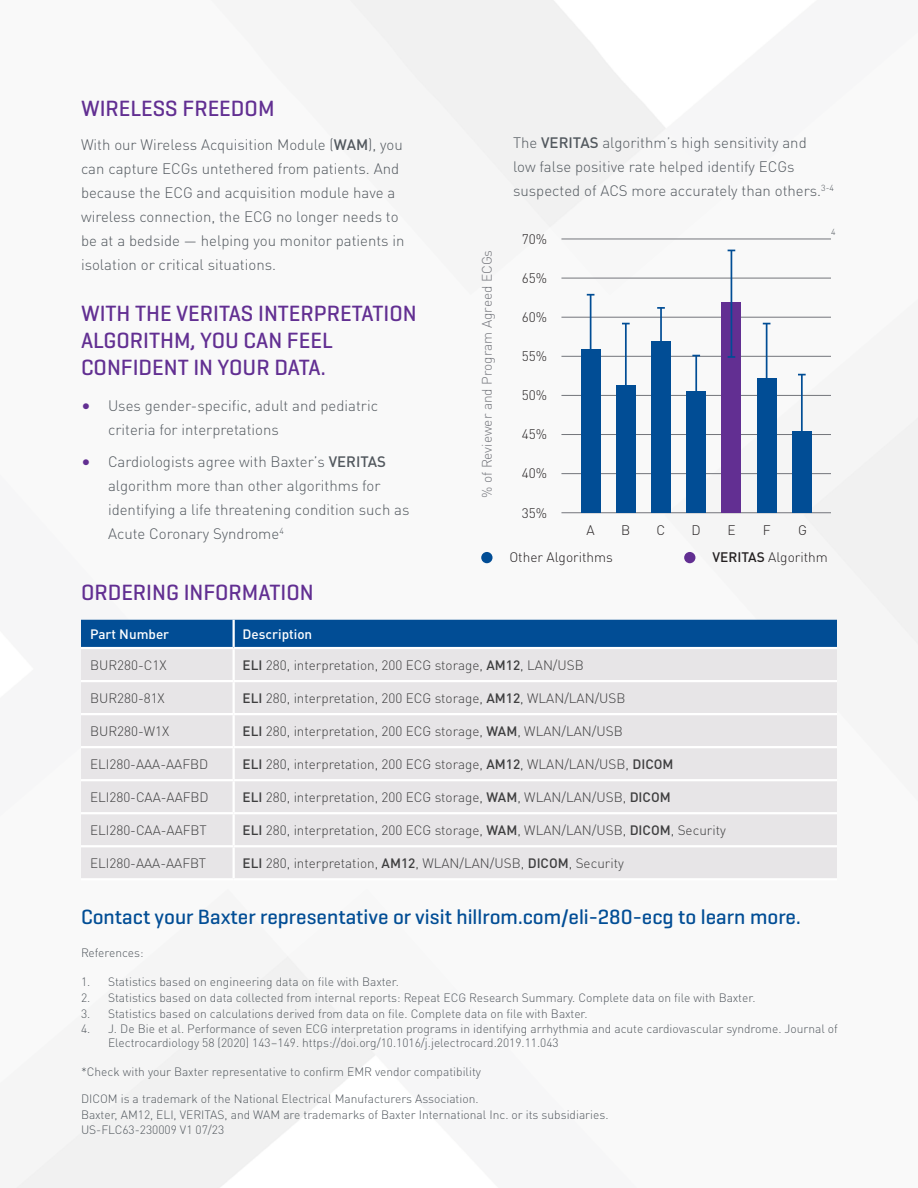
<style>
.page{position:relative;width:918px;height:1188px;background:#fff}
.page>*{position:absolute;margin:0;border:0;box-sizing:border-box;transform-origin:0 0}
.H4-13_13-HR_BLUE{font:500 22.5px/27px "Geogrotesque";color:#622f92}
.CTA{font:500 21px "Geogrotesque";color:#014d95}
.H4-13_13-HR_BLUE-2{font:300 15px/24px "DIN Pro";color:#52585e}
.t1{font:300 13.65px "DIN Pro";color:#231f20}
.t2{font:300 13.65px "DIN Pro";color:#73757b}
.CELL_BODY{font:300 13.5px "DIN Pro";color:#3e3e3f}
.CELL_HEADER{font:500 13.5px "DIN Pro";color:#fff}
.t3{font:300 12px/13.5px "DIN Pro";color:#52585e}
.H4-13_13-HR_BLUE-3{font:300 8.7px "DIN Pro";color:#52585e}
.s1{font-weight:500}
.s2{font-size:18px;color:#622f92}
</style>
<div class="page">
<img style="left:16px;top:0;width:902px;height:1188px">
<hr style="left:561px;top:317px;width:270px;height:1px;background:#73757b">
<hr style="left:561px;top:278px;width:270px;height:1px;background:#73757b">
<hr style="left:561px;top:239px;width:270px;height:1px;background:#73757b">
<hr style="left:561px;top:356px;width:270px;height:1px;background:#73757b">
<hr style="left:561px;top:395px;width:270px;height:1px;background:#73757b">
<hr style="left:561px;top:434px;width:270px;height:1px;background:#73757b">
<hr style="left:561px;top:473px;width:270px;height:1px;background:#73757b">
<hr style="left:561px;top:512px;width:270px;height:1px;background:#73757b">
<div style="left:481px;top:552px;width:12px;height:11px;background:#014d95;border-radius:50%"></div>
<div style="left:684px;top:552px;width:11px;height:11px;background:#622f92;border-radius:50%"></div>
<div style="left:581px;top:349px;width:19px;height:164px;background:#014d95"></div>
<hr style="left:590px;top:295px;width:1px;height:107px;background:#014d95">
<svg style="left:587px;top:294px;width:7px;height:2px"></svg>
<div style="left:616px;top:385px;width:19px;height:128px;background:#014d95"></div>
<hr style="left:625px;top:324px;width:2px;height:107px;background:#014d95">
<div style="left:651px;top:341px;width:20px;height:172px;background:#014d95"></div>
<hr style="left:660px;top:308px;width:2px;height:104px;background:#014d95">
<svg style="left:657px;top:307px;width:8px;height:2px"></svg>
<div style="left:687px;top:392px;width:19px;height:121px;background:#014d95"></div>
<hr style="left:695px;top:356px;width:2px;height:85px;background:#014d95">
<div style="left:722px;top:302px;width:19px;height:211px;background:#622f92"></div>
<hr style="left:731px;top:250px;width:1px;height:107px;background:#014d95">
<svg style="left:728px;top:356px;width:7px;height:2px"></svg>
<div style="left:757px;top:378px;width:19px;height:135px;background:#014d95"></div>
<hr style="left:766px;top:324px;width:1px;height:107px;background:#014d95">
<div style="left:792px;top:431px;width:19px;height:82px;background:#014d95"></div>
<hr style="left:801px;top:375px;width:2px;height:106px;background:#014d95">
<div style="left:81px;top:620px;width:756px;height:27px;background:#014d95"></div>
<div style="left:81px;top:649px;width:756px;height:229px;background:#e7e5e7"></div>
<hr style="left:233px;top:620px;width:2px;height:27px;background:#fff">
<hr style="left:234px;top:647px;width:603px;height:2px;background:#fff">
<hr style="left:81px;top:680px;width:153px;height:2px;background:#fff">
<hr style="left:234px;top:680px;width:603px;height:2px;background:#fff">
<hr style="left:81px;top:713px;width:153px;height:2px;background:#fff">
<hr style="left:234px;top:713px;width:603px;height:2px;background:#fff">
<hr style="left:81px;top:746px;width:153px;height:2px;background:#fff">
<hr style="left:234px;top:746px;width:603px;height:2px;background:#fff">
<hr style="left:81px;top:779px;width:153px;height:2px;background:#fff">
<hr style="left:234px;top:779px;width:603px;height:2px;background:#fff">
<hr style="left:81px;top:812px;width:153px;height:2px;background:#fff">
<hr style="left:234px;top:812px;width:603px;height:2px;background:#fff">
<hr style="left:81px;top:845px;width:153px;height:2px;background:#fff">
<hr style="left:234px;top:845px;width:603px;height:2px;background:#fff">
<hr style="left:81px;top:878px;width:153px;height:2px;background:#fff">
<hr style="left:234px;top:878px;width:603px;height:2px;background:#fff">
<hr style="left:81px;top:647px;width:153px;height:2px;background:#fff">
<hr style="left:233px;top:649px;width:2px;height:31px;background:#fff">
<hr style="left:233px;top:682px;width:2px;height:31px;background:#fff">
<hr style="left:233px;top:715px;width:2px;height:31px;background:#fff">
<hr style="left:233px;top:748px;width:2px;height:31px;background:#fff">
<hr style="left:233px;top:781px;width:2px;height:31px;background:#fff">
<hr style="left:233px;top:814px;width:2px;height:31px;background:#fff">
<hr style="left:233px;top:847px;width:2px;height:31px;background:#fff">
<p class="H4-13_13-HR_BLUE" style="left:81px;top:94px;width:195px">WIRELESS FREEDOM</p>
<p class="H4-13_13-HR_BLUE-2" style="left:81px;top:132px;width:325px">With our Wireless Acquisition Module (<span class="s1">WAM</span>), you can capture ECGs untethered from patients. And because the ECG and acquisition module have a wireless connection, the ECG no longer needs to be at a bedside — helping you monitor patients in isolation or critical situations.</p>
<p class="H4-13_13-HR_BLUE" style="left:81px;top:299px;width:337px">WITH THE VERITAS INTERPRETATION<br>ALGORITHM, YOU CAN FEEL<br>CONFIDENT IN YOUR DATA.</p>
<p class="H4-13_13-HR_BLUE-2" style="left:108px;top:393px;width:272px;text-indent:-27px"><span class="s2">•</span> Uses gender-specific, adult and pediatric criteria for interpretations</p>
<p class="H4-13_13-HR_BLUE-2" style="left:108px;top:449px;width:303px;text-indent:-27px"><span class="s2">•</span> Cardiologists agree with Baxter’s <span class="s1">VERITAS </span>algorithm more than other algorithms for identifying a life threatening condition such as Acute Coronary Syndrome<sup>4</sup></p>
<p class="H4-13_13-HR_BLUE" style="left:81px;top:578px;width:234px">ORDERING INFORMATION</p>
<p class="t2" style="left:476px;top:498px;width:250px;rotate:-90deg">% of Reviewer and Program Agreed ECGs</p>
<p class="H4-13_13-HR_BLUE-2" style="left:513px;top:130px;width:322px">The <span class="s1">VERITAS</span> algorithm’s high sensitivity and<br>low false positive rate helped identify ECGs suspected of ACS more accurately than others.<sup>3-4</sup></p>
<p class="t1" style="left:522px;top:229px;width:27px">70%</p>
<p class="t1" style="left:522px;top:267px;width:27px">65%</p>
<p class="t1" style="left:522px;top:307px;width:27px">60%</p>
<p class="t1" style="left:522px;top:346px;width:27px">55%</p>
<p class="t1" style="left:522px;top:385px;width:27px">50%</p>
<p class="t1" style="left:522px;top:424px;width:27px">45%</p>
<p class="t1" style="left:522px;top:463px;width:27px">40%</p>
<p class="H4-13_13-HR_BLUE-3" style="left:831px;top:225px;width:6px">4</p>
<p class="t1" style="left:522px;top:503px;width:27px">35%</p>
<p class="t1" style="left:510px;top:547px;width:105px">Other Algorithms</p>
<p class="t1" style="left:713px;top:547px;width:117px"><span class="s1">VERITAS</span> Algorithm</p>
<p class="t1" style="left:587px;top:519px;width:10px">A</p>
<p class="t1" style="left:621px;top:519px;width:11px">B</p>
<p class="t1" style="left:657px;top:519px;width:10px">C</p>
<p class="t1" style="left:692px;top:519px;width:11px">D</p>
<p class="t1" style="left:727px;top:519px;width:10px">E</p>
<p class="t1" style="left:763px;top:519px;width:9px">F</p>
<p class="t1" style="left:798px;top:519px;width:10px">G</p>
<p class="CELL_HEADER" style="left:90px;top:624px;width:81px">Part Number</p>
<p class="CELL_HEADER" style="left:243px;top:624px;width:71px">Description</p>
<p class="CELL_BODY" style="left:90px;top:655px;width:78px">BUR280-C1X</p>
<p class="CELL_BODY" style="left:243px;top:655px;width:343px"><span class="s1">ELI</span> 280, interpretation, 200 ECG storage, <span class="s1">AM12</span>, LAN/USB</p>
<p class="CELL_BODY" style="left:90px;top:688px;width:76px">BUR280-81X</p>
<p class="CELL_BODY" style="left:243px;top:688px;width:384px"><span class="s1">ELI</span> 280, interpretation, 200 ECG storage, <span class="s1">AM12</span>, WLAN/LAN/USB</p>
<p class="CELL_BODY" style="left:90px;top:721px;width:81px">BUR280-W1X</p>
<p class="CELL_BODY" style="left:243px;top:721px;width:382px"><span class="s1">ELI</span> 280, interpretation, 200 ECG storage, <span class="s1">WAM</span>, WLAN/LAN/USB</p>
<p class="CELL_BODY" style="left:90px;top:754px;width:120px">ELI280-AAA-AAFBD</p>
<p class="CELL_BODY" style="left:243px;top:754px;width:432px"><span class="s1">ELI</span> 280, interpretation, 200 ECG storage, <span class="s1">AM12</span>, WLAN/LAN/USB, <span class="s1">DICOM</span></p>
<p class="CELL_BODY" style="left:90px;top:787px;width:120px">ELI280-CAA-AAFBD</p>
<p class="CELL_BODY" style="left:243px;top:787px;width:430px"><span class="s1">ELI</span> 280, interpretation, 200 ECG storage, <span class="s1">WAM</span>, WLAN/LAN/USB, <span class="s1">DICOM</span></p>
<p class="CELL_BODY" style="left:90px;top:820px;width:118px">ELI280-CAA-AAFBT</p>
<p class="CELL_BODY" style="left:243px;top:820px;width:485px"><span class="s1">ELI</span> 280, interpretation, 200 ECG storage, <span class="s1">WAM</span>, WLAN/LAN/USB, <span class="s1">DICOM</span>, Security</p>
<p class="CELL_BODY" style="left:90px;top:853px;width:118px">ELI280-AAA-AAFBT</p>
<p class="CELL_BODY" style="left:243px;top:853px;width:383px"><span class="s1">ELI</span> 280, interpretation, <span class="s1">AM12</span>, WLAN/LAN/USB, <span class="s1">DICOM</span>, Security</p>
<p class="CTA" style="left:81px;top:904px;width:721px">Contact your Baxter representative or visit hillrom.com/eli-280-ecg to learn more.</p>
<p class="t3" style="left:81px;top:945px;width:64px">References:</p>
<p class="t3" style="left:81px;top:974px;width:320px">1. Statistics based on engineering data on file with Baxter.</p>
<p class="t3" style="left:81px;top:990px;width:676px">2. Statistics based on data collected from internal reports: Repeat ECG Research Summary. Complete data on file with Baxter.</p>
<p class="t3" style="left:81px;top:1006px;width:508px">3. Statistics based on calculations derived from data on file. Complete data on file with Baxter.</p>
<p class="t3" style="left:108px;top:1021px;width:731px;text-indent:-27px">4. J. De Bie et al. Performance of seven ECG interpretation programs in identifying arrhythmia and acute cardiovascular syndrome. Journal of<br>Electrocardiology 58 (2020) 143–149. https://doi.org/10.1016/j.jelectrocard.2019.11.043</p>
<p class="t3" style="left:81px;top:1064px;width:402px">*Check with your Baxter representative to confirm EMR vendor compatibility</p>
<p class="t3" style="left:81px;top:1091px;width:399px">DICOM is a trademark of the National Electrical Manufacturers Association.</p>
<p class="t3" style="left:81px;top:1107px;width:529px">Baxter, AM12, ELI, VERITAS, and WAM are trademarks of Baxter International Inc. or its subsidiaries.</p>
<p class="t3" style="left:81px;top:1122px;width:145px">US-FLC63-230009 V1 07/23</p>
</div>
